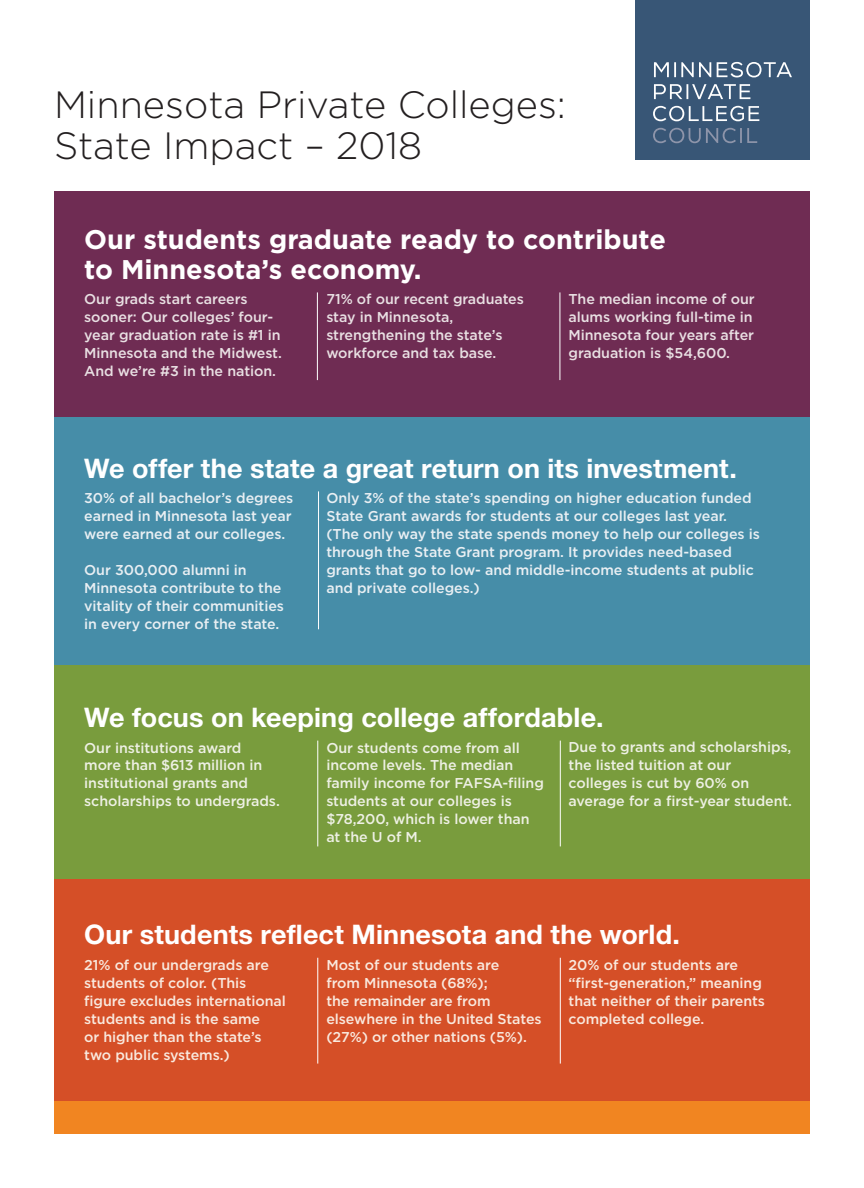
<style>
.page{position:relative;width:864px;height:1188px;background:#fff}
.page>*{position:absolute;margin:0;border:0;box-sizing:border-box;transform-origin:0 0}
.t1{font:300 37.95px/40.8px "Gotham";color:#231f20}
.t2{font:700 27px "Helvetica Neue";letter-spacing:.005em;color:#fff}
.t3{font:700 27px/30px "Gotham";color:#fff}
.t4{font:500 14.25px/18px "Gotham";letter-spacing:-.005em;color:#e9eff3}
.t5{font:500 14.25px/18px "Gotham";letter-spacing:-.005em;color:#f9e9de}
.t6{font:500 14.25px/18px "Gotham";letter-spacing:-.005em;color:#eef0e4}
.t7{font:500 14.25px/18px "Gotham";letter-spacing:-.005em;color:#e9e0e3}
</style>
<div class="page">
<div style="left:54px;top:191px;width:756px;height:226px;background:#6f2c53"></div>
<div style="left:54px;top:417px;width:756px;height:248px;background:#468da8"></div>
<div style="left:54px;top:665px;width:756px;height:214px;background:#799c3d"></div>
<div style="left:54px;top:879px;width:756px;height:240px;background:#d54f27"></div>
<div style="left:54px;top:1101px;width:756px;height:33px;background:#f18521"></div>
<div style="left:635px;top:0;width:175px;height:159px;background:#385676"></div>
<svg style="left:654px;top:62px;width:138px;height:15px"></svg>
<svg style="left:654px;top:84px;width:96px;height:15px"></svg>
<svg style="left:653px;top:106px;width:106px;height:15px"></svg>
<svg style="left:653px;top:128px;width:104px;height:15px"></svg>
<hr style="left:317px;top:292px;width:1px;height:88px;background:#fff">
<hr style="left:560px;top:292px;width:1px;height:88px;background:#fff">
<hr style="left:317px;top:741px;width:1px;height:105px;background:#fff">
<hr style="left:560px;top:741px;width:1px;height:105px;background:#fff">
<hr style="left:317px;top:958px;width:1px;height:106px;background:#fff">
<hr style="left:560px;top:958px;width:1px;height:106px;background:#fff">
<hr style="left:318px;top:491px;width:1px;height:138px;background:#fff">
<h1 class="t1" style="left:54px;top:85px;width:514px">Minnesota Private Colleges:<br>State Impact – 2018</h1>
<h2 class="t3" style="left:84px;top:224px;width:583px">Our students graduate ready to contribute to Minnesota’s economy.</h2>
<p class="t7" style="left:84px;top:290px;width:199px">Our grads start careers sooner: Our colleges’ four&shy;year graduation rate is #1 in<br>Minnesota and the Midwest.<br>And we’re #3 in the nation.</p>
<p class="t7" style="left:326px;top:290px;width:199px">71% of our recent graduates stay in Minnesota, strengthening the state’s workforce and tax base.</p>
<p class="t7" style="left:569px;top:290px;width:188px">The median income of our alums working full-time in<br>Minnesota four years after graduation is $54,600.</p>
<h2 class="t2" style="left:84px;top:452px;width:654px">We offer the state a great return on its investment.</h2>
<p class="t4" style="left:326px;top:489px;width:435px">Only 3% of the state’s spending on higher education funded State Grant awards for students at our colleges last year. (The only way the state spends money to help our colleges is through the State Grant program. It provides need-based grants that go to low- and middle-income students at public and private colleges.)</p>
<p class="t4" style="left:84px;top:489px;width:211px">30% of all bachelor’s degrees earned in Minnesota last year were earned at our colleges.</p>
<p class="t4" style="left:84px;top:561px;width:201px">Our 300,000 alumni in<br>Minnesota contribute to the vitality of their communities in every corner of the state.</p>
<h2 class="t2" style="left:84px;top:701px;width:521px">We focus on keeping college affordable.</h2>
<p class="t6" style="left:84px;top:738px;width:197px">Our institutions award more than $613 million in institutional grants and scholarships to undergrads.</p>
<p class="t6" style="left:326px;top:738px;width:219px">Our students come from all income levels. The median family income for FAFSA-filing students at our colleges is $78,200, which is lower than at the U of M.</p>
<p class="t6" style="left:569px;top:738px;width:225px">Due to grants and scholarships, the listed tuition at our colleges is cut by 60% on average for a first-year student.</p>
<h2 class="t2" style="left:84px;top:918px;width:597px">Our students reflect Minnesota and the world.</h2>
<p class="t5" style="left:84px;top:955px;width:203px">21% of our undergrads are students of color. (This figure excludes international students and is the same<br>or higher than the state’s two public systems.)</p>
<p class="t5" style="left:326px;top:955px;width:217px">Most of our students are<br>from Minnesota (68%);<br>the remainder are from elsewhere in the United States (27%) or other nations (5%).</p>
<p class="t5" style="left:569px;top:955px;width:198px">20% of our students are “first-generation,” meaning that neither of their parents completed college.</p>
</div>
